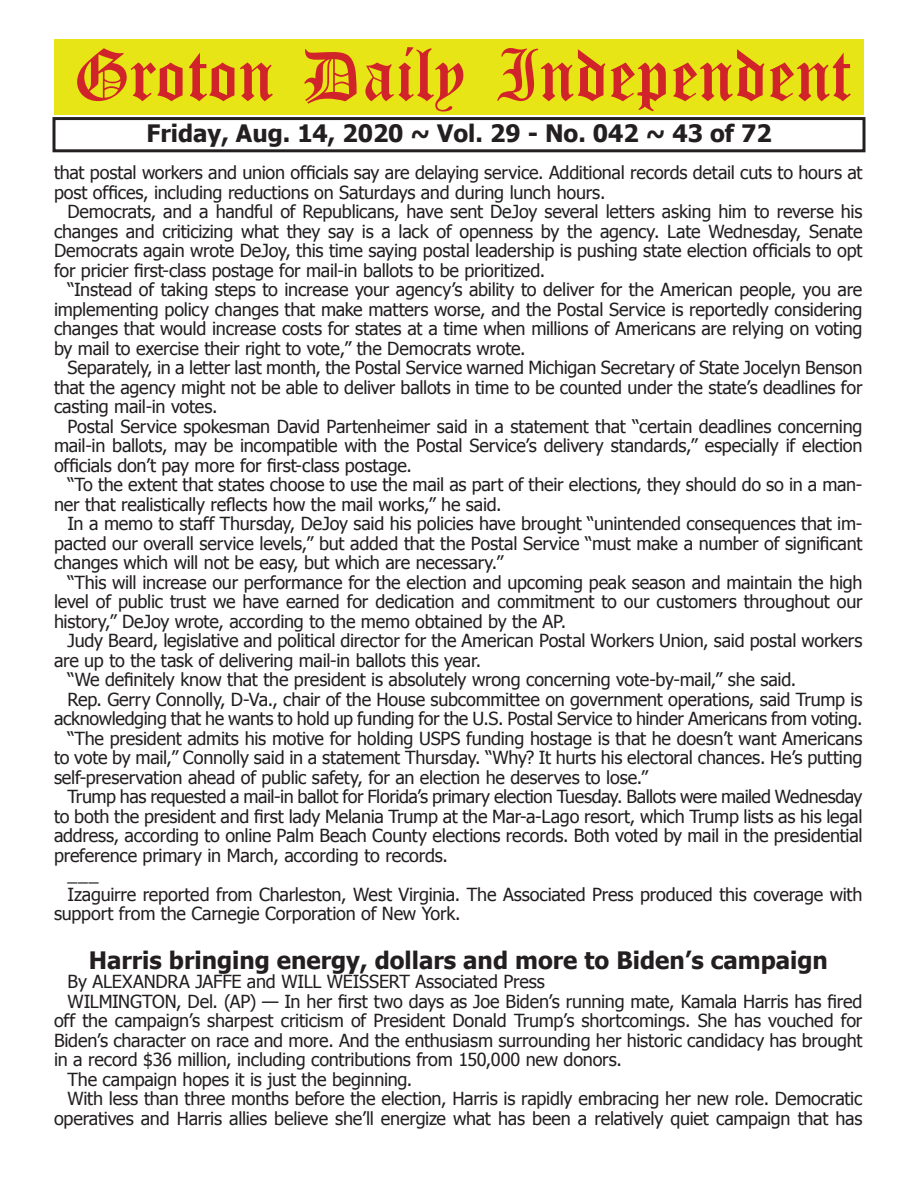
<style>
.page{position:relative;width:918px;height:1188px;background:#fff}
.page>*{position:absolute;margin:0;border:0;box-sizing:border-box;transform-origin:0 0}
.t1{font:54px "Old English Five";color:#d1232a}
.t2{font:700 24px "Tahoma";color:#231f20}
.t3{font:18px/19.5px "Tahoma";letter-spacing:-.01em;color:#231f20;text-align:justify}
</style>
<div class="page">
<div style="left:52px;top:117px;width:814px;height:35px;border:3px solid #231f20"></div>
<div style="left:54px;top:40px;width:810px;height:75px;background:#e7e515"></div>
<h1 class="t1" style="left:73px;top:50px;width:779px">Groton Daily Independent</h1>
<h2 class="t2" style="left:146px;top:116px;width:627px">Friday, Aug. 14, 2020 ~ Vol. 29 - No. 042 ~ 43 of 72</h2>
<p class="t3" style="left:54px;top:162px;width:810px">that postal workers and union officials say are delaying service. Additional records detail cuts to hours at post offices, including reductions on Saturdays and during lunch hours.</p>
<p class="t3" style="left:54px;top:201px;width:810px;text-indent:14px">Democrats, and a handful of Republicans, have sent DeJoy several letters asking him to reverse his changes and criticizing what they say is a lack of openness by the agency. Late Wednesday, Senate Democrats again wrote DeJoy, this time saying postal leadership is pushing state election officials to opt for pricier first-class postage for mail-in ballots to be prioritized.</p>
<p class="t3" style="left:54px;top:279px;width:810px;text-indent:14px">“Instead of taking steps to increase your agency’s ability to deliver for the American people, you are implementing policy changes that make matters worse, and the Postal Service is reportedly considering changes that would increase costs for states at a time when millions of Americans are relying on voting by mail to exercise their right to vote,” the Democrats wrote.</p>
<p class="t3" style="left:54px;top:357px;width:810px;text-indent:14px">Separately, in a letter last month, the Postal Service warned Michigan Secretary of State Jocelyn Benson that the agency might not be able to deliver ballots in time to be counted under the state’s deadlines for casting mail-in votes.</p>
<p class="t3" style="left:54px;top:416px;width:810px;text-indent:14px">Postal Service spokesman David Partenheimer said in a statement that “certain deadlines concerning mail-in ballots, may be incompatible with the Postal Service’s delivery standards,” especially if election officials don’t pay more for first-class postage.</p>
<p class="t3" style="left:54px;top:474px;width:810px;text-indent:14px">“To the extent that states choose to use the mail as part of their elections, they should do so in a man&shy;ner that realistically reflects how the mail works,” he said.</p>
<p class="t3" style="left:54px;top:513px;width:810px;text-indent:14px">In a memo to staff Thursday, DeJoy said his policies have brought “unintended consequences that im&shy;pacted our overall service levels,” but added that the Postal Service “must make a number of significant changes which will not be easy, but which are necessary.”</p>
<p class="t3" style="left:54px;top:572px;width:810px;text-indent:14px">“This will increase our performance for the election and upcoming peak season and maintain the high level of public trust we have earned for dedication and commitment to our customers throughout our history,” DeJoy wrote, according to the memo obtained by the AP.</p>
<p class="t3" style="left:68px;top:630px;width:797px">Judy Beard, legislative and political director for the American Postal Workers Union, said postal workers</p>
<p class="t3" style="left:54px;top:650px;width:429px">are up to the task of delivering mail-in ballots this year.</p>
<p class="t3" style="left:68px;top:669px;width:730px">“We definitely know that the president is absolutely wrong concerning vote-by-mail,” she said.</p>
<p class="t3" style="left:68px;top:689px;width:796px">Rep. Gerry Connolly, D-Va., chair of the House subcommittee on government operations, said Trump is</p>
<p class="t3" style="left:54px;top:708px;width:810px">acknowledging that he wants to hold up funding for the U.S. Postal Service to hinder Americans from voting.</p>
<p class="t3" style="left:68px;top:728px;width:796px">“The president admits his motive for holding USPS funding hostage is that he doesn’t want Americans</p>
<p class="t3" style="left:54px;top:747px;width:810px">to vote by mail,” Connolly said in a statement Thursday. “Why? It hurts his electoral chances. He’s putting</p>
<p class="t3" style="left:54px;top:766px;width:596px">self-preservation ahead of public safety, for an election he deserves to lose.”</p>
<p class="t3" style="left:68px;top:786px;width:797px">Trump has requested a mail-in ballot for Florida’s primary election Tuesday. Ballots were mailed Wednesday</p>
<p class="t3" style="left:54px;top:805px;width:810px">to both the president and first lady Melania Trump at the Mar-a-Lago resort, which Trump lists as his legal</p>
<p class="t3" style="left:54px;top:825px;width:810px">address, according to online Palm Beach County elections records. Both voted by mail in the presidential</p>
<p class="t3" style="left:54px;top:844px;width:396px">preference primary in March, according to records.</p>
<p class="t3" style="left:68px;top:864px;width:33px">___</p>
<p class="t3" style="left:68px;top:883px;width:796px">Izaguirre reported from Charleston, West Virginia. The Associated Press produced this coverage with</p>
<p class="t3" style="left:54px;top:903px;width:408px">support from the Carnegie Corporation of New York.</p>
<h2 class="t2" style="left:89px;top:943px;width:741px">Harris bringing energy, dollars and more to Biden’s campaign</h2>
<p class="t3" style="left:68px;top:971px;width:479px">By ALEXANDRA JAFFE and WILL WEISSERT Associated Press</p>
<p class="t3" style="left:68px;top:990px;width:796px">WILMINGTON, Del. (AP) — In her first two days as Joe Biden’s running mate, Kamala Harris has fired</p>
<p class="t3" style="left:54px;top:1010px;width:810px">off the campaign’s sharpest criticism of President Donald Trump’s shortcomings. She has vouched for</p>
<p class="t3" style="left:54px;top:1029px;width:810px">Biden’s character on race and more. And the enthusiasm surrounding her historic candidacy has brought</p>
<p class="t3" style="left:54px;top:1049px;width:570px">in a record $36 million, including contributions from 150,000 new donors.</p>
<p class="t3" style="left:68px;top:1068px;width:346px">The campaign hopes it is just the beginning.</p>
<p class="t3" style="left:68px;top:1088px;width:796px">With less than three months before the election, Harris is rapidly embracing her new role. Democratic</p>
<p class="t3" style="left:54px;top:1107px;width:810px">operatives and Harris allies believe she’ll energize what has been a relatively quiet campaign that has</p>
</div>
